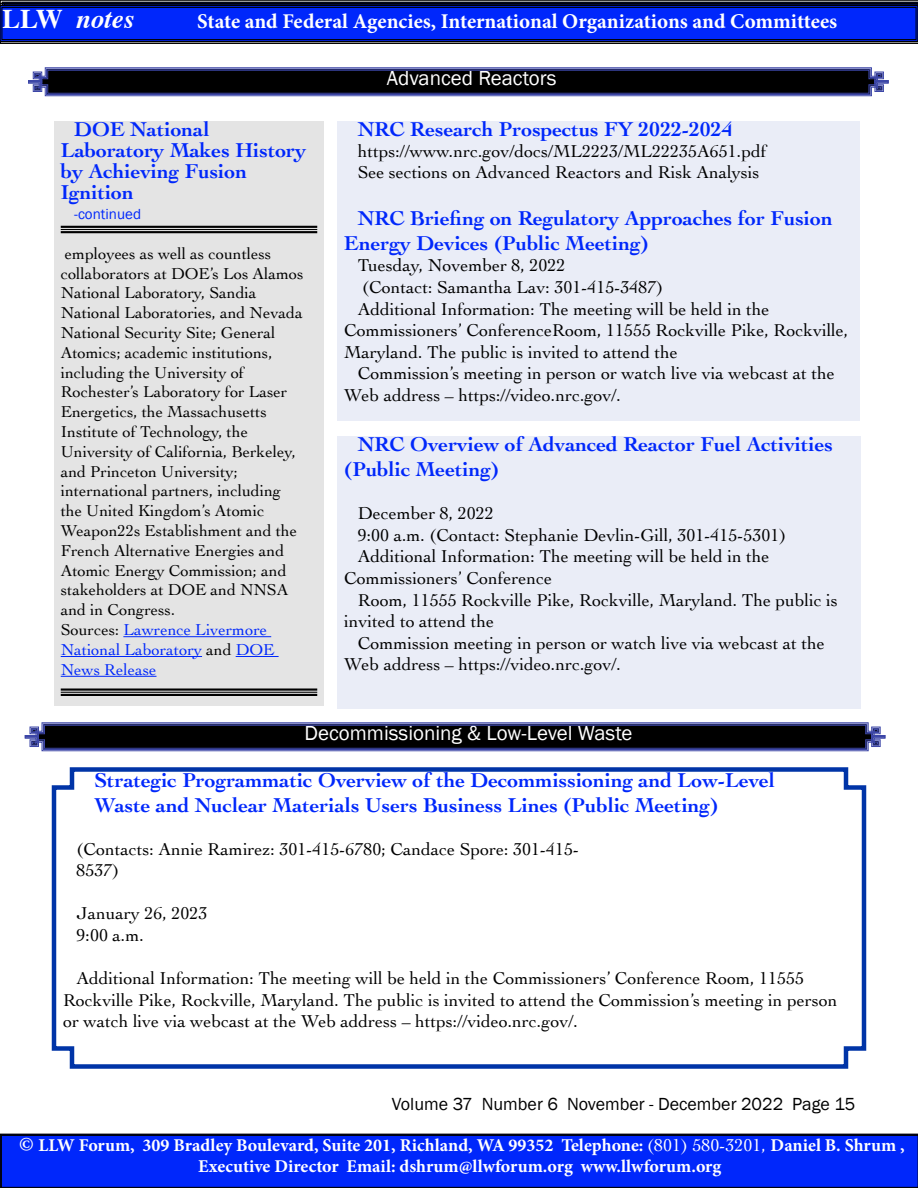
<style>
.page{position:relative;width:918px;height:1188px;background:#fff}
.page>*{position:absolute;margin:0;border:0;box-sizing:border-box;transform-origin:0 0}
.t1{font:italic 700 27px "Times";color:#fff}
.Title_Body_Heading_T{font:700 21px/25.2px "Cochin";color:#0027fb}
.t2{font:700 21px "Minion Pro";color:#fff}
.Body_heading{font:700 21px/21px "Cochin";color:#0027fb}
.Title_San_Serif_Head{font:21px "Franklin Gothic";color:#fff}
.Body{font:18px/21.6px "Cochin";color:#000}
.t3{font:700 18px/21.6px "Minion Pro";color:#fff;text-align:center}
.t4{font:18px "Franklin Gothic";color:#000}
.Body-2{font:16.5px/19.8px "Cochin";color:#000}
.Body-3{font:16.5px/19.8px "Cochin";color:#0027fb}
.Body-4{font:15px "Franklin Gothic";color:#0027fb}
.s1{font-style:normal}
.s2{color:#000}
.s3{font-size:21px}
.s4{font-family:"Cochin";font-weight:400}
</style>
<div class="page">
<div style="left:1px;top:1137px;width:917px;height:51px;background:#0027fb"></div>
<div style="left:1px;top:1135px;width:917px;height:52px;border:1px solid #000"></div>
<div style="left:54px;top:122px;width:270px;height:584px;background:#e4e4e4"></div>
<hr style="left:123px;top:636px;width:148px;height:1px;background:#0027fb">
<hr style="left:61px;top:656px;width:141px;height:1px;background:#0027fb">
<hr style="left:236px;top:656px;width:43px;height:1px;background:#0027fb">
<hr style="left:61px;top:676px;width:96px;height:1px;background:#0027fb">
<svg style="left:28px;top:67px;width:861px;height:29px;background:#181a2e"></svg>
<hr style="left:61px;top:689px;width:256px;height:2px;background:#000">
<hr style="left:61px;top:692px;width:256px;height:1px;background:#000">
<hr style="left:61px;top:694px;width:256px;height:2px;background:#000">
<svg style="left:51px;top:767px;width:816px;height:302px"></svg>
<div style="left:338px;top:436px;width:523px;height:272px;background:#eaedf7"></div>
<svg style="left:25px;top:722px;width:860px;height:29px;background:#191b2e"></svg>
<div style="left:338px;top:122px;width:522px;height:299px;background:#eaedf7"></div>
<svg style="left:0;top:0;width:918px;height:44px;background:#0929d6"></svg>
<div style="left:0;top:5px;width:918px;height:37px;border:1px solid #000"></div>
<div style="left:2px;top:7px;width:914px;height:33px;border:1px solid #000"></div>
<hr style="left:61px;top:226px;width:256px;height:2px;background:#000">
<hr style="left:61px;top:229px;width:256px;height:1px;background:#000">
<hr style="left:61px;top:231px;width:256px;height:2px;background:#000">
<p class="t1" style="left:2px;top:-6px;width:134px"><span class="s1">LLW</span> notes</p>
<p class="t2" style="left:197px;top:6px;width:642px">State and Federal Agencies, International Organizations and Committees</p>
<p class="t2" style="left:382px;top:3px;width:214px">Low-Level Waste Forum</p>
<p class="Body_heading" style="left:61px;top:118px;width:247px;text-indent:14px">DOE National<br>Laboratory Makes History by Achieving Fusion<br>Ignition</p>
<p class="Body-4" style="left:74px;top:205px;width:68px">-continued</p>
<p class="Body-2" style="left:61px;top:243px;width:244px">employees as well as countless collaborators at DOE’s Los Alamos<br>National Laboratory, Sandia<br>National Laboratories, and Nevada<br>National Security Site; General<br>Atomics; academic institutions, including the University of<br>Rochester’s Laboratory for Laser<br>Energetics, the Massachusetts<br>Institute of Technology, the<br>University of California, Berkeley, and Princeton University; international partners, including the United Kingdom’s Atomic<br>Weapon22s Establishment and the<br>French Alternative Energies and<br>Atomic Energy Commission; and stakeholders at DOE and NNSA and in Congress.</p>
<p class="Body-3" style="left:61px;top:619px;width:215px"><span class="s2">Sources:</span> Lawrence Livermore<br>National Laboratory <span class="s2">and</span> DOE<br>News Release</p>
<p class="Title_San_Serif_Head" style="left:387px;top:65px;width:171px">Advanced Reactors</p>
<p class="Title_Body_Heading_T" style="left:358px;top:116px;width:376px">NRC Research Prospectus FY 2022-2024</p>
<p class="Body" style="left:358px;top:140px;width:410px">https://www.nrc.gov/docs/ML2223/ML22235A651.pdf</p>
<p class="Body" style="left:358px;top:161px;width:403px">See sections on Advanced Reactors and Risk Analysis</p>
<p class="Title_Body_Heading_T" style="left:344px;top:204px;width:490px;text-indent:14px">NRC Briefing on Regulatory Approaches for Fusion<br>Energy Devices (Public Meeting)</p>
<p class="Body" style="left:358px;top:254px;width:209px">Tuesday, November 8, 2022</p>
<p class="Body" style="left:362px;top:276px;width:303px">(Contact: Samantha Lav: 301-415-3487)</p>
<p class="Body" style="left:344px;top:297px;width:506px;text-indent:14px">Additional Information: The meeting will be held in the<br>Commissioners’ ConferenceRoom, 11555 Rockville Pike, Rockville,<br>Maryland. The public is invited to attend the</p>
<p class="Body" style="left:344px;top:362px;width:492px;text-indent:14px">Commission’s meeting in person or watch live via webcast at the<br>Web address – https://video.nrc.gov/.</p>
<p class="Title_Body_Heading_T" style="left:344px;top:430px;width:490px;text-indent:14px">NRC Overview of Advanced Reactor Fuel Activities (Public Meeting)</p>
<p class="Body" style="left:358px;top:502px;width:138px">December 8, 2022</p>
<p class="Body" style="left:358px;top:523px;width:430px">9:00 a.m. (Contact: Stephanie Devlin-Gill, 301-415-5301)</p>
<p class="Body" style="left:344px;top:545px;width:427px;text-indent:14px">Additional Information: The meeting will be held in the<br>Commissioners’ Conference</p>
<p class="Body" style="left:344px;top:588px;width:495px;text-indent:14px">Room, 11555 Rockville Pike, Rockville, Maryland. The public is invited to attend the</p>
<p class="Body" style="left:344px;top:631px;width:482px;text-indent:14px">Commission meeting in person or watch live via webcast at the<br>Web address – https://video.nrc.gov/.</p>
<p class="Title_San_Serif_Head" style="left:305px;top:720px;width:329px">Decommissioning &amp; Low-Level Waste</p>
<p class="Title_Body_Heading_T" style="left:94px;top:766px;width:682px">Strategic Programmatic Overview of the Decommissioning and Low-Level</p>
<p class="Title_Body_Heading_T" style="left:94px;top:791px;width:625px">Waste and Nuclear Materials Users Business Lines (Public Meeting)</p>
<p class="Body" style="left:76px;top:837px;width:504px">(Contacts: Annie Ramirez: 301-415-6780; Candace Spore: 301-415-</p>
<p class="Body" style="left:76px;top:859px;width:45px">8537)</p>
<p class="Body" style="left:76px;top:902px;width:132px">January 26, 2023</p>
<p class="Body" style="left:76px;top:923px;width:69px">9:00 a.m.</p>
<p class="Body" style="left:63px;top:967px;width:776px;text-indent:14px">Additional Information: The meeting will be held in the Commissioners’ Conference Room, 11555<br>Rockville Pike, Rockville, Maryland. The public is invited to attend the Commission’s meeting in person or watch live via webcast at the Web address – https://video.nrc.gov/.</p>
<p class="t4" style="left:392px;top:1093px;width:465px">Volume 37 Number 6 November - December 2022 Page 15</p>
<p class="t3" style="left:19px;top:1134px;width:887px"><span class="s3">©</span> LLW Forum, 309 Bradley Boulevard, Suite 201, Richland, WA 99352 Telephone: <span class="s4">(801) 580-3201,</span> Daniel B. Shrum ,<br>Executive Director Email: dshrum@llwforum.org www.llwforum.org</p>
</div>
